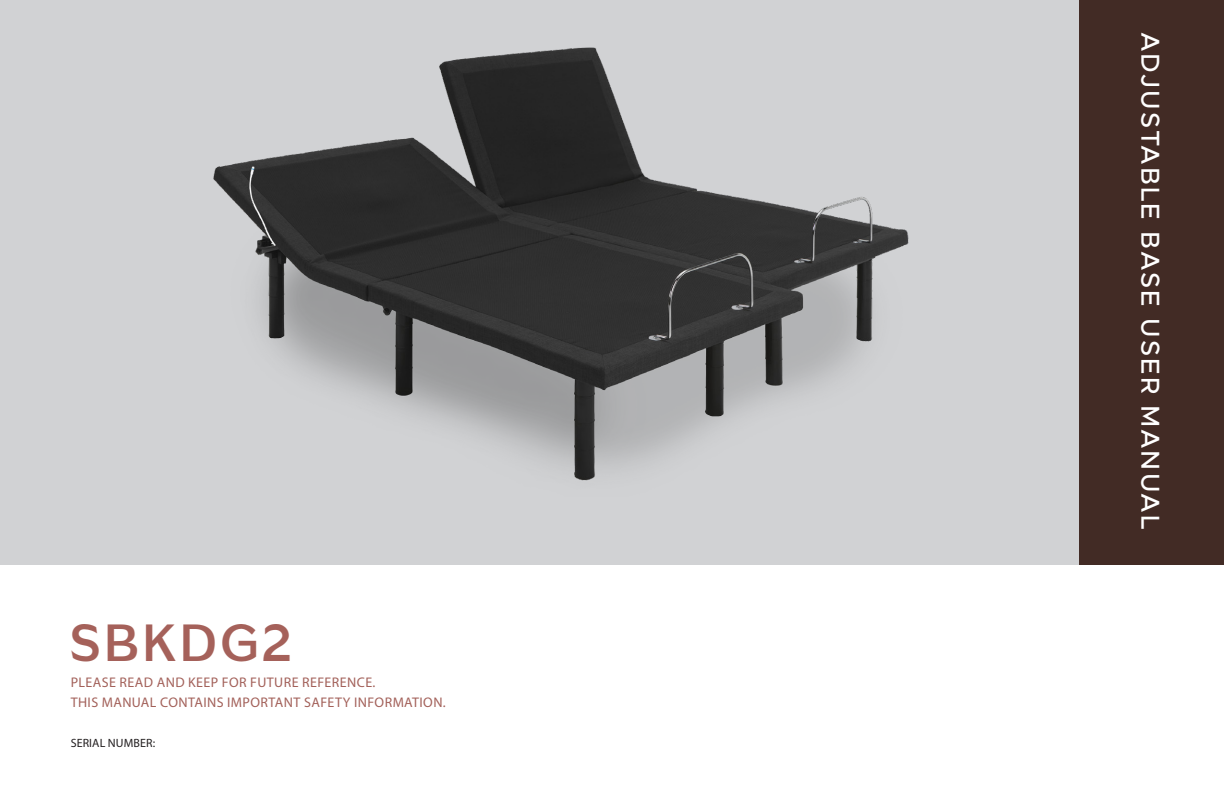
<style>
.page{position:relative;width:1224px;height:792px;background:#fff}
.page>*{position:absolute;margin:0;border:0;box-sizing:border-box;transform-origin:0 0}
.t1{font:700 50px "Stark";letter-spacing:.055em;color:#a5615a}
.t2{font:500 26px "Metropolis";letter-spacing:.07em;color:#fff}
.t3{font:14px/20px "Myriad Pro";letter-spacing:.03em;color:#a3615a}
.t4{font:12px "Myriad Pro";letter-spacing:.01em;color:#231f20}
</style>
<div class="page">
<div style="left:0;top:0;width:1224px;height:565px;background:#d1d2d4"></div>
<img style="left:213px;top:47px;width:696px;height:434px">
<div style="left:1080px;top:0;width:144px;height:565px;background:#422b25"></div>
<p class="t1" style="left:71px;top:612px;width:223px">SBKDG2</p>
<p class="t3" style="left:71px;top:672px;width:377px">PLEASE READ AND KEEP FOR FUTURE REFERENCE.<br>THIS MANUAL CONTAINS IMPORTANT SAFETY INFORMATION.</p>
<p class="t4" style="left:71px;top:735px;width:86px">SERIAL NUMBER:</p>
<p class="t2" style="left:1167px;top:32px;width:499px;rotate:90deg">ADJUSTABLE BASE USER MANUAL</p>
</div>
